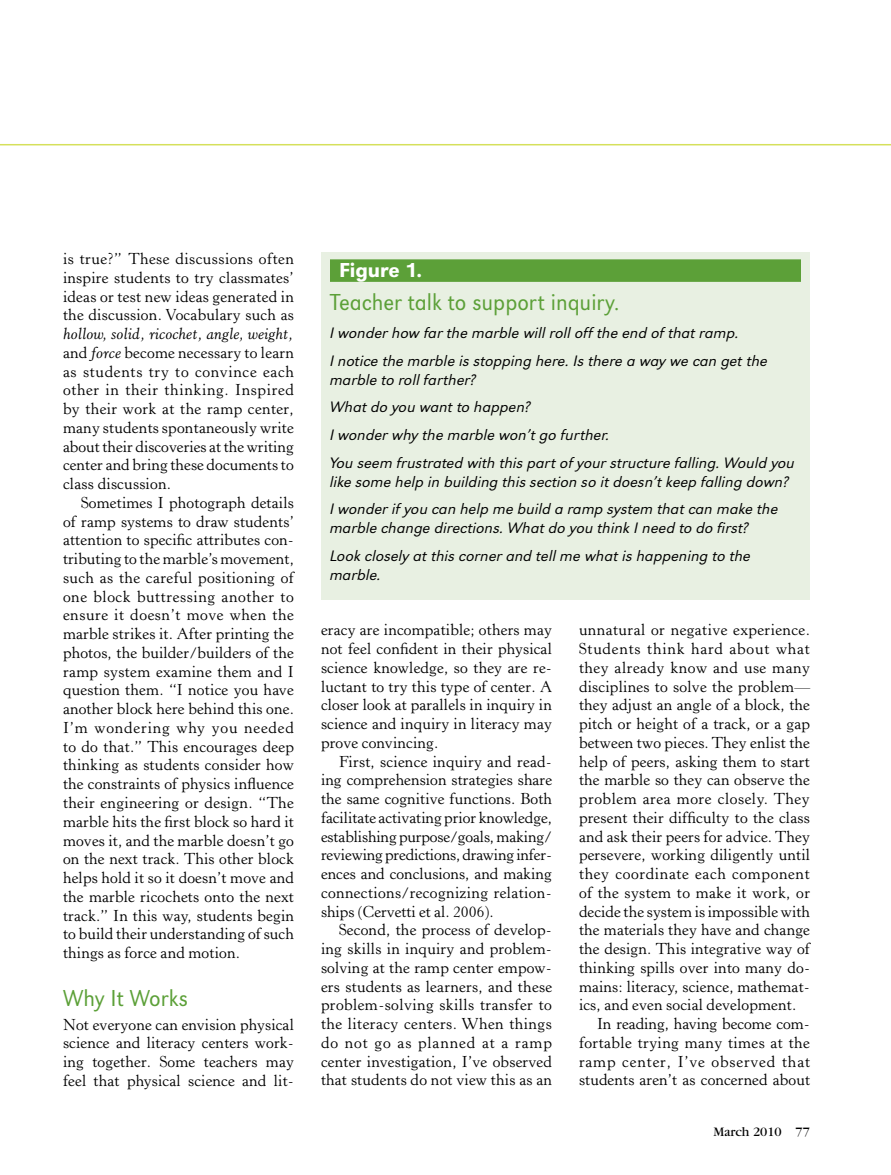
<style>
.page{position:relative;width:891px;height:1175px;background:#fff}
.page>*{position:absolute;margin:0;border:0;box-sizing:border-box;transform-origin:0 0}
.t1{font:24px "URW Grotesk T Ligh Narr";color:#5ca038}
.t2{font:500 21px "URW Grotesk T";color:#fff}
.t3{font:15.75px/18.8px "Horley Old Style";letter-spacing:.01em;color:#000;text-align:justify}
.t4{font:15.75px/27.8px "URW Grotesk T Ligh Wide Obli";color:#000}
.t5{font:15.75px "Horley Old Style";letter-spacing:.035em;color:#000}
.t6{font:15.75px "Horley Old Style";letter-spacing:.04em;color:#000}
.t7{font:15.75px "Horley Old Style";letter-spacing:.055em;color:#000}
.t8{font:15.75px "Horley Old Style";letter-spacing:.05em;color:#000}
.t9{font:15.75px "Horley Old Style";letter-spacing:.03em;color:#000}
.t10{font:13.5px "Garamond";color:#000}
.s1{font-style:italic}
</style>
<div class="page">
<hr style="left:0;top:144px;width:891px;height:1px;background:#d5e05b">
<div style="left:321px;top:252px;width:489px;height:347px;background:#e8f0e2"></div>
<div style="left:330px;top:259px;width:471px;height:23px;background:#5ca038"></div>
<p class="t3" style="left:63px;top:250px;width:232px">is true?” These discussions often inspire students to try classmates’ ideas or test new ideas generated in the discussion. Vocabulary such as</p>
<p class="t3" style="left:63px;top:325px;width:233px"><span class="s1">hollow, solid, ricochet, angle, weight, </span>and <span class="s1">force</span> become necessary to learn as students try to convince each other in their thinking. Inspired by their work at the ramp center, many students spontaneously write about their discoveries at the writing center and bring these documents to class discussion.</p>
<p class="t3" style="left:63px;top:493px;width:233px;text-indent:18px">Sometimes I photograph details of ramp systems to draw students’ attention to specific attributes con&shy;tributing to the marble’s movement, such as the careful positioning of one block buttressing another to ensure it doesn’t move when the marble strikes it. After printing the photos, the builder/builders of the ramp system examine them and I question them. “I notice you have another block here behind this one.<br>I’m wondering why you needed to do that.” This encourages deep thinking as students consider how the constraints of physics influence their engineering or design. “The marble hits the first block so hard it moves it, and the marble doesn’t go on the next track. This other block helps hold it so it doesn’t move and the marble ricochets onto the next track.” In this way, students begin to build their understanding of such things as force and motion.</p>
<h1 class="t1" style="left:63px;top:984px;width:126px">Why It Works</h1>
<p class="t3" style="left:63px;top:1015px;width:233px">Not everyone can envision physical science and literacy centers work&shy;ing together. Some teachers may feel that physical science and lit-</p>
<h2 class="t2" style="left:339px;top:258px;width:85px">Figure 1.</h2>
<h1 class="t1" style="left:330px;top:289px;width:291px">Teacher talk to support inquiry.</h1>
<p class="t4" style="left:330px;top:319px;width:439px">I wonder how far the marble will roll off the end of that ramp.<br>I notice the marble is stopping here. Is there a way we can get the</p>
<p class="t4" style="left:330px;top:365px;width:467px">marble to roll farther?<br>What do you want to happen?<br>I wonder why the marble won’t go further.<br>You seem frustrated with this part of your structure falling. Would you</p>
<p class="t4" style="left:330px;top:467px;width:460px">like some help in building this section so it doesn’t keep falling down?<br>I wonder if you can help me build a ramp system that can make the</p>
<p class="t4" style="left:330px;top:514px;width:423px">marble change directions. What do you think I need to do first?<br>Look closely at this corner and tell me what is happening to the</p>
<p class="t4" style="left:330px;top:560px;width:53px">marble.</p>
<p class="t3" style="left:321px;top:621px;width:233px">eracy are incompatible; others may not feel confident in their physical science knowledge, so they are re&shy;luctant to try this type of center. A closer look at parallels in inquiry in science and inquiry in literacy may prove convincing.</p>
<p class="t3" style="left:321px;top:752px;width:233px;text-indent:18px">First, science inquiry and read&shy;ing comprehension strategies share the same cognitive functions. Both facilitate activating prior knowledge, establishing purpose/goals, making/ reviewing predictions, drawing infer&shy;ences and conclusions, and making connections/recognizing relation&shy;ships (Cervetti et al. 2006).</p>
<p class="t3" style="left:321px;top:921px;width:233px;text-indent:18px">Second, the process of develop&shy;ing skills in inquiry and problem&shy;solving at the ramp center empow&shy;ers students as learners, and these problem-solving skills transfer to the literacy centers. When things do not go as planned at a ramp center investigation, I’ve observed that students do not view this as an</p>
<p class="t3" style="left:579px;top:621px;width:233px">unnatural or negative experience.</p>
<p class="t8" style="left:579px;top:639px;width:232px">Students think hard about what</p>
<p class="t9" style="left:579px;top:658px;width:232px">they already know and use many</p>
<p class="t3" style="left:579px;top:677px;width:233px">disciplines to solve the problem—</p>
<p class="t3" style="left:579px;top:696px;width:233px">they adjust an angle of a block, the</p>
<p class="t3" style="left:579px;top:714px;width:233px">pitch or height of a track, or a gap</p>
<p class="t3" style="left:579px;top:733px;width:233px">between two pieces. They enlist the</p>
<p class="t3" style="left:579px;top:752px;width:232px">help of peers, asking them to start</p>
<p class="t3" style="left:579px;top:771px;width:232px">the marble so they can observe the</p>
<p class="t5" style="left:579px;top:789px;width:232px">problem area more closely. They</p>
<p class="t3" style="left:579px;top:808px;width:232px">present their difficulty to the class</p>
<p class="t3" style="left:579px;top:827px;width:232px">and ask their peers for advice. They</p>
<p class="t3" style="left:579px;top:846px;width:233px">persevere, working diligently until</p>
<p class="t6" style="left:579px;top:864px;width:232px">they coordinate each component</p>
<p class="t3" style="left:579px;top:883px;width:233px">of the system to make it work, or</p>
<p class="t3" style="left:579px;top:902px;width:233px">decide the system is impossible with</p>
<p class="t3" style="left:579px;top:921px;width:232px">the materials they have and change</p>
<p class="t3" style="left:579px;top:939px;width:232px">the design. This integrative way of</p>
<p class="t3" style="left:579px;top:958px;width:233px">thinking spills over into many do-</p>
<p class="t3" style="left:579px;top:977px;width:232px">mains: literacy, science, mathemat-</p>
<p class="t3" style="left:579px;top:995px;width:219px">ics, and even social development.</p>
<p class="t3" style="left:597px;top:1014px;width:215px">In reading, having become com-</p>
<p class="t3" style="left:579px;top:1033px;width:232px">fortable trying many times at the</p>
<p class="t7" style="left:579px;top:1051px;width:233px">ramp center, I’ve observed that</p>
<p class="t3" style="left:579px;top:1070px;width:233px">students aren’t as concerned about</p>
<p class="t10" style="left:714px;top:1124px;width:98px">March 2010 77</p>
</div>
